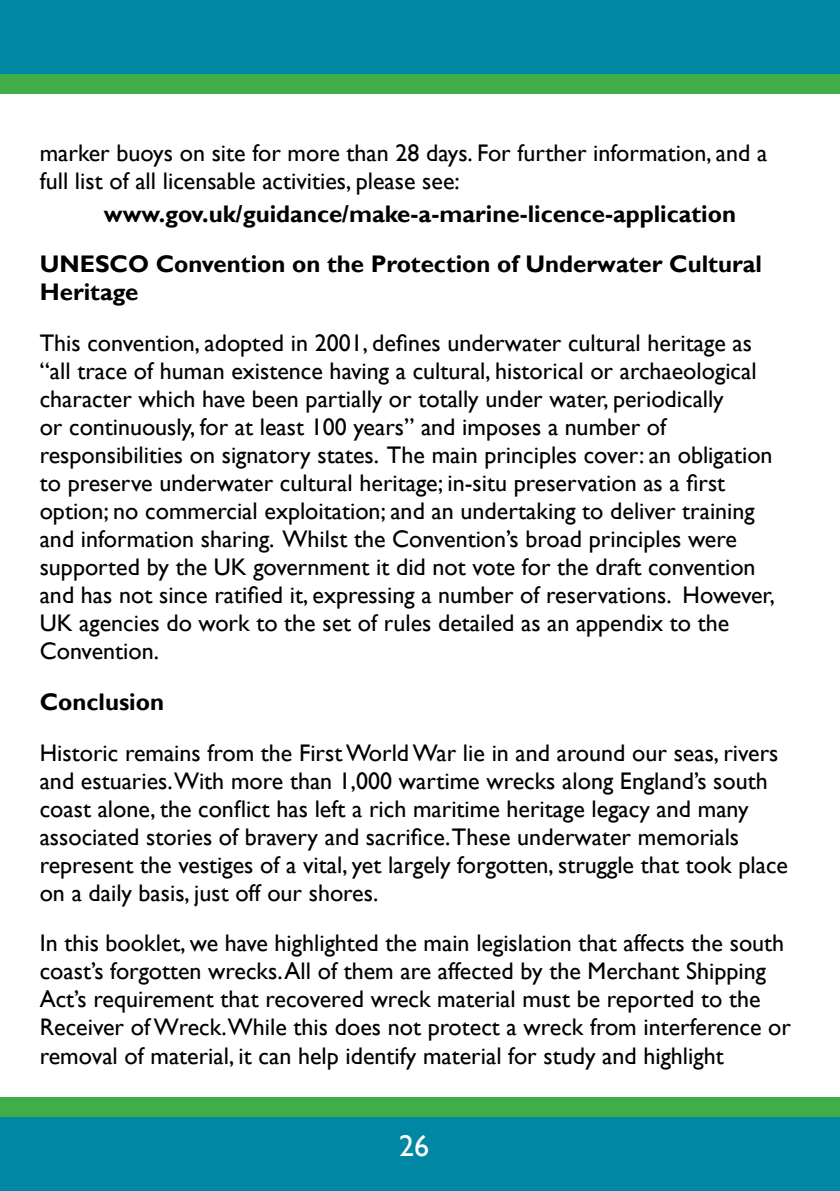
<style>
.page{position:relative;width:840px;height:1191px;background:#fff}
.page>*{position:absolute;margin:0;border:0;box-sizing:border-box;transform-origin:0 0}
.t1{font:30px "Gill Sans";color:#fff}
.t2{font:24px/28px "Gill Sans";color:#000}
.t3{font:700 24px/50.6px "Gill Sans";color:#000}
</style>
<div class="page">
<div style="left:0;top:1097px;width:839px;height:74px;background:#41ad49"></div>
<div style="left:0;top:1117px;width:839px;height:74px;background:#0087a4"></div>
<div style="left:0;top:20px;width:839px;height:74px;background:#41ad49"></div>
<div style="left:0;top:0;width:839px;height:74px;background:#0087a4"></div>
<p class="t2" style="left:40px;top:139px;width:728px">marker buoys on site for more than 28 days. For further information, and a full list of all licensable activities, please see:</p>
<p class="t3" style="left:40px;top:189px;width:723px;text-indent:64px">www.gov.uk/guidance/make-a-marine-licence-application<br>UNESCO Convention on the Protection of Underwater Cultural</p>
<p class="t3" style="left:40px;top:267px;width:100px">Heritage</p>
<p class="t2" style="left:40px;top:329px;width:736px">This convention, adopted in 2001, defines underwater cultural heritage as “all trace of human existence having a cultural, historical or archaeological character which have been partially or totally under water, periodically<br>or continuously, for at least 100 years” and imposes a number of responsibilities on signatory states. The main principles cover: an obligation to preserve underwater cultural heritage; in-situ preservation as a first option; no commercial exploitation; and an undertaking to deliver training and information sharing. Whilst the Convention’s broad principles were supported by the UK government it did not vote for the draft convention and has not since ratified it, expressing a number of reservations. However, UK agencies do work to the set of rules detailed as an appendix to the Convention.</p>
<p class="t3" style="left:40px;top:677px;width:126px">Conclusion</p>
<p class="t2" style="left:40px;top:739px;width:749px">Historic remains from the First World War lie in and around our seas, rivers and estuaries.With more than 1,000 wartime wrecks along England’s south coast alone, the conflict has left a rich maritime heritage legacy and many associated stories of bravery and sacrifice.These underwater memorials represent the vestiges of a vital, yet largely forgotten, struggle that took place on a daily basis, just off our shores.</p>
<p class="t2" style="left:40px;top:929px;width:752px">In this booklet, we have highlighted the main legislation that affects the south coast’s forgotten wrecks. All of them are affected by the Merchant Shipping Act’s requirement that recovered wreck material must be reported to the Receiver of Wreck.While this does not protect a wreck from interference or removal of material, it can help identify material for study and highlight</p>
<p class="t1" style="left:399px;top:1128px;width:31px">26</p>
</div>
